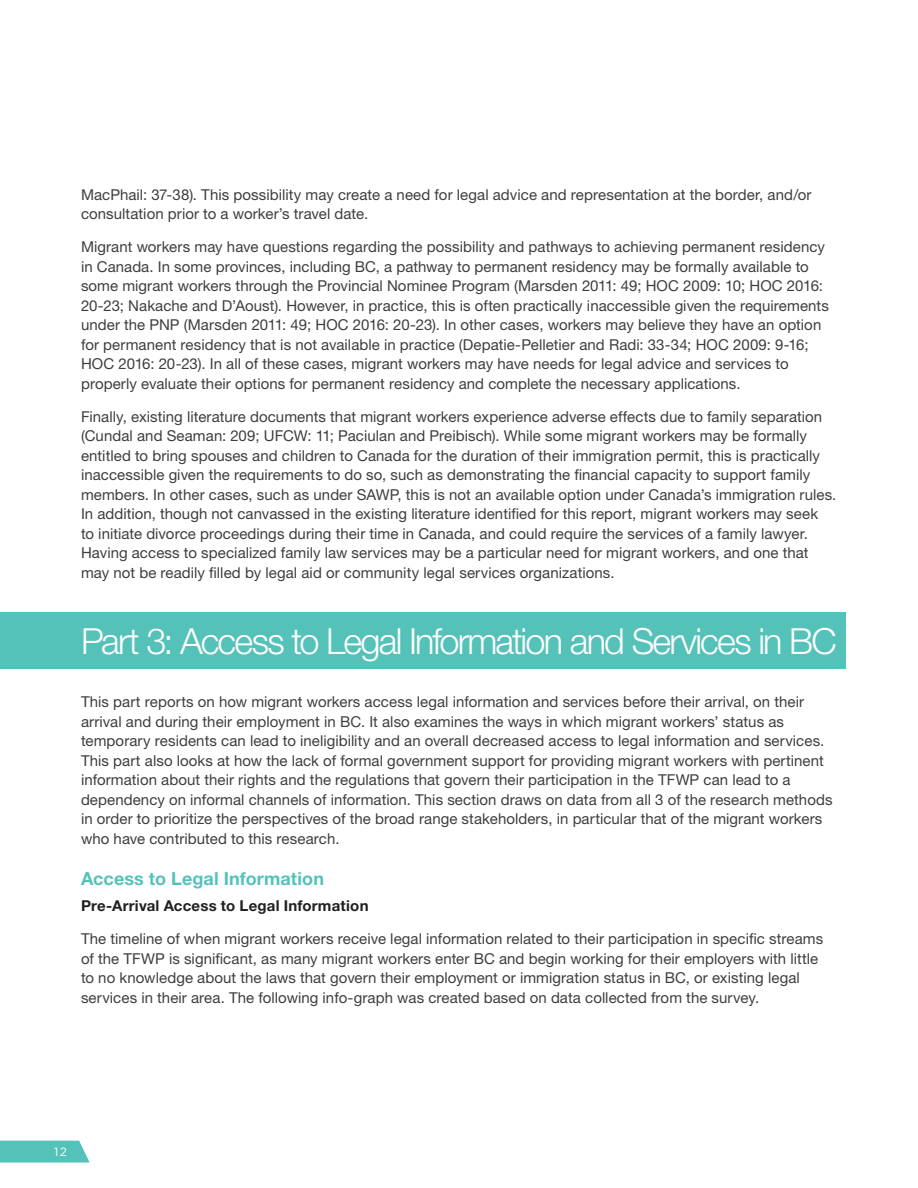
<style>
.page{position:relative;width:918px;height:1188px;background:#fff}
.page>*{position:absolute;margin:0;border:0;box-sizing:border-box;transform-origin:0 0}
.t1{font:300 36px "Helvetica Neue LT Std";letter-spacing:-.05em;color:#fff}
.t2{font:700 18px "Helvetica Neue LT Std";letter-spacing:.005em;color:#55c2b9}
.Body{font:15px/19.5px "Helvetica Neue LT Std";letter-spacing:.005em;color:#3e3e3f}
.Body-2{font:700 15px "Helvetica Neue LT Std";letter-spacing:.015em;color:#231f20}
.t3{font:12px "Gotham";color:#fff}
</style>
<div class="page">
<svg style="left:0;top:1141px;width:90px;height:22px;background:#62c6be"></svg>
<div style="left:0;top:612px;width:845px;height:57px;background:#55c2b9"></div>
<p class="Body" style="left:81px;top:184px;width:732px">MacPhail: 37-38). This possibility may create a need for legal advice and representation at the border, and/or consultation prior to a worker’s travel date.</p>
<p class="Body" style="left:81px;top:237px;width:749px">Migrant workers may have questions regarding the possibility and pathways to achieving permanent residency in Canada. In some provinces, including BC, a pathway to permanent residency may be formally available to some migrant workers through the Provincial Nominee Program (Marsden 2011: 49; HOC 2009: 10; HOC 2016:<br>20-23; Nakache and D’Aoust). However, in practice, this is often practically inaccessible given the requirements under the PNP (Marsden 2011: 49; HOC 2016: 20-23). In other cases, workers may believe they have an option for permanent residency that is not available in practice (Depatie-Pelletier and Radi: 33-34; HOC 2009: 9-16; HOC 2016: 20-23). In all of these cases, migrant workers may have needs for legal advice and services to properly evaluate their options for permanent residency and complete the necessary applications.</p>
<p class="Body" style="left:81px;top:406px;width:757px">Finally, existing literature documents that migrant workers experience adverse effects due to family separation (Cundal and Seaman: 209; UFCW: 11; Paciulan and Preibisch). While some migrant workers may be formally entitled to bring spouses and children to Canada for the duration of their immigration permit, this is practically inaccessible given the requirements to do so, such as demonstrating the financial capacity to support family members. In other cases, such as under SAWP, this is not an available option under Canada’s immigration rules.<br>In addition, though not canvassed in the existing literature identified for this report, migrant workers may seek<br>to initiate divorce proceedings during their time in Canada, and could require the services of a family lawyer.<br>Having access to specialized family law services may be a particular need for migrant workers, and one that may not be readily filled by legal aid or community legal services organizations.</p>
<h1 class="t1" style="left:81px;top:619px;width:757px">Part 3: Access to Legal Information and Services in BC</h1>
<p class="Body" style="left:81px;top:692px;width:753px">This part reports on how migrant workers access legal information and services before their arrival, on their arrival and during their employment in BC. It also examines the ways in which migrant workers’ status as temporary residents can lead to ineligibility and an overall decreased access to legal information and services.<br>This part also looks at how the lack of formal government support for providing migrant workers with pertinent information about their rights and the regulations that govern their participation in the TFWP can lead to a dependency on informal channels of information. This section draws on data from all 3 of the research methods in order to prioritize the perspectives of the broad range stakeholders, in particular that of the migrant workers who have contributed to this research.</p>
<h2 class="t2" style="left:81px;top:868px;width:245px">Access to Legal Information</h2>
<p class="Body-2" style="left:81px;top:897px;width:289px">Pre-Arrival Access to Legal Information</p>
<p class="Body" style="left:81px;top:929px;width:744px">The timeline of when migrant workers receive legal information related to their participation in specific streams of the TFWP is significant, as many migrant workers enter BC and begin working for their employers with little to no knowledge about the laws that govern their employment or immigration status in BC, or existing legal services in their area. The following info-graph was created based on data collected from the survey.</p>
<p class="t3" style="left:54px;top:1144px;width:14px">12</p>
</div>
